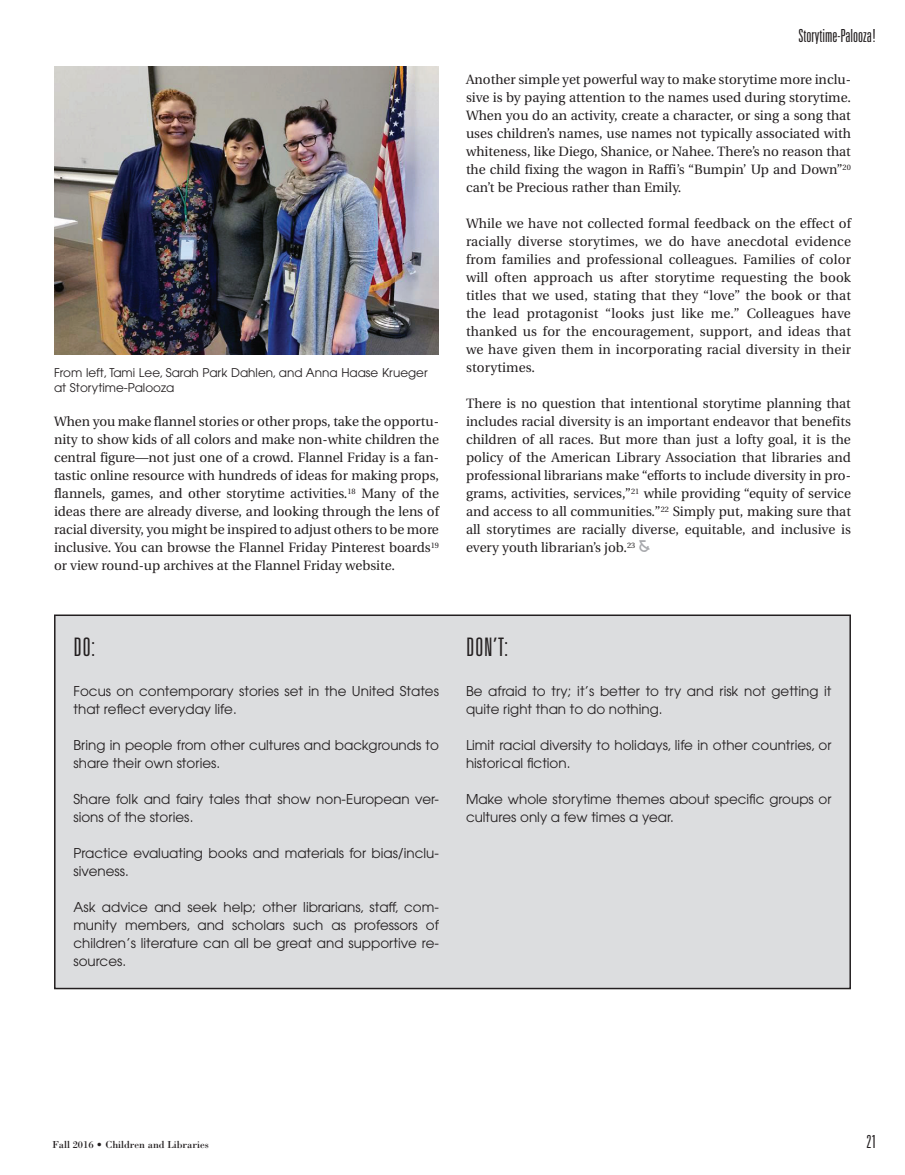
<style>
.page{position:relative;width:905px;height:1175px;background:#fff}
.page>*{position:absolute;margin:0;border:0;box-sizing:border-box;transform-origin:0 0}
.t1{font:300 ultra-condensed 25.5px "Univers";color:#231f20}
.t2{font:300 ultra-condensed 18px "Univers";color:#231f20}
.t3{font:13.5px/18px "Utopia";color:#231f20;text-align:justify}
.t4{font:13.5px/18px "Avant Garde";color:#231f20}
.t5{font:12px/15px "Avant Garde";color:#231f20}
.t6{font:10.5px "Bodoni";color:#231f20}
.s1{font-family:"P22 Arts And Crafts";font-size:16.5px;color:#a8a9ad}
</style>
<div class="page">
<div style="left:55px;top:615px;width:795px;height:373px;background:#dcdddf"></div>
<div style="left:54px;top:614px;width:796px;height:375px;border:2px solid #231f20"></div>
<img style="left:54px;top:66px;width:385px;height:289px">
<p class="t5" style="left:54px;top:365px;width:375px">From left, Tami Lee, Sarah Park Dahlen, and Anna Haase Krueger at Storytime-Palooza</p>
<p class="t3" style="left:54px;top:413px;width:386px">When you make flannel stories or other props, take the opportu&shy;nity to show kids of all colors and make non-white children the central figure—not just one of a crowd. Flannel Friday is a fan&shy;tastic online resource with hundreds of ideas for making props, flannels, games, and other storytime activities.<sup>18</sup> Many of the ideas there are already diverse, and looking through the lens of racial diversity, you might be inspired to adjust others to be more inclusive. You can browse the Flannel Friday Pinterest boards<sup>19 </sup>or view round-up archives at the Flannel Friday website.</p>
<h2 class="t2" style="left:798px;top:26px;width:79px">Storytime-Palooza!</h2>
<p class="t3" style="left:466px;top:71px;width:386px">Another simple yet powerful way to make storytime more inclu&shy;sive is by paying attention to the names used during storytime.<br>When you do an activity, create a character, or sing a song that uses children’s names, use names not typically associated with whiteness, like Diego, Shanice, or Nahee. There’s no reason that the child fixing the wagon in Raffi’s “Bumpin’ Up and Down”<sup>20 </sup>can’t be Precious rather than Emily.</p>
<p class="t3" style="left:466px;top:215px;width:386px">While we have not collected formal feedback on the effect of racially diverse storytimes, we do have anecdotal evidence from families and professional colleagues. Families of color will often approach us after storytime requesting the book titles that we used, stating that they “love” the book or that the lead protagonist “looks just like me.” Colleagues have thanked us for the encouragement, support, and ideas that we have given them in incorporating racial diversity in their storytimes.</p>
<p class="t3" style="left:466px;top:395px;width:386px">There is no question that intentional storytime planning that includes racial diversity is an important endeavor that benefits children of all races. But more than just a lofty goal, it is the policy of the American Library Association that libraries and professional librarians make “efforts to include diversity in pro&shy;grams, activities, services,”<sup>21</sup> while providing “equity of service and access to all communities.”<sup>22</sup> Simply put, making sure that all storytimes are racially diverse, equitable, and inclusive is every youth librarian’s job.<sup>23</sup> <span class="s1">&amp;</span></p>
<h1 class="t1" style="left:74px;top:634px;width:23px">DO:</h1>
<p class="t4" style="left:74px;top:682px;width:367px">Focus on contemporary stories set in the United States that reflect everyday life.</p>
<p class="t4" style="left:74px;top:736px;width:367px">Bring in people from other cultures and backgrounds to share their own stories.</p>
<p class="t4" style="left:74px;top:790px;width:367px">Share folk and fairy tales that show non-European ver&shy;sions of the stories.</p>
<p class="t4" style="left:74px;top:844px;width:367px">Practice evaluating books and materials for bias/inclu&shy;siveness.</p>
<p class="t4" style="left:74px;top:898px;width:367px;text-align:justify">Ask advice and seek help; other librarians, staff, com&shy;munity members, and scholars such as professors of children’s literature can all be great and supportive re&shy;sources.</p>
<h1 class="t1" style="left:466px;top:634px;width:43px">DON’T:</h1>
<p class="t4" style="left:466px;top:682px;width:367px">Be afraid to try; it’s better to try and risk not getting it quite right than to do nothing.</p>
<p class="t4" style="left:466px;top:736px;width:367px">Limit racial diversity to holidays, life in other countries, or historical fiction.</p>
<p class="t4" style="left:466px;top:790px;width:367px">Make whole storytime themes about specific groups or cultures only a few times a year.</p>
<p class="t6" style="left:52px;top:1138px;width:158px">Fall 2016 • Children and Libraries</p>
<h2 class="t2" style="left:866px;top:1132px;width:11px">21</h2>
</div>
